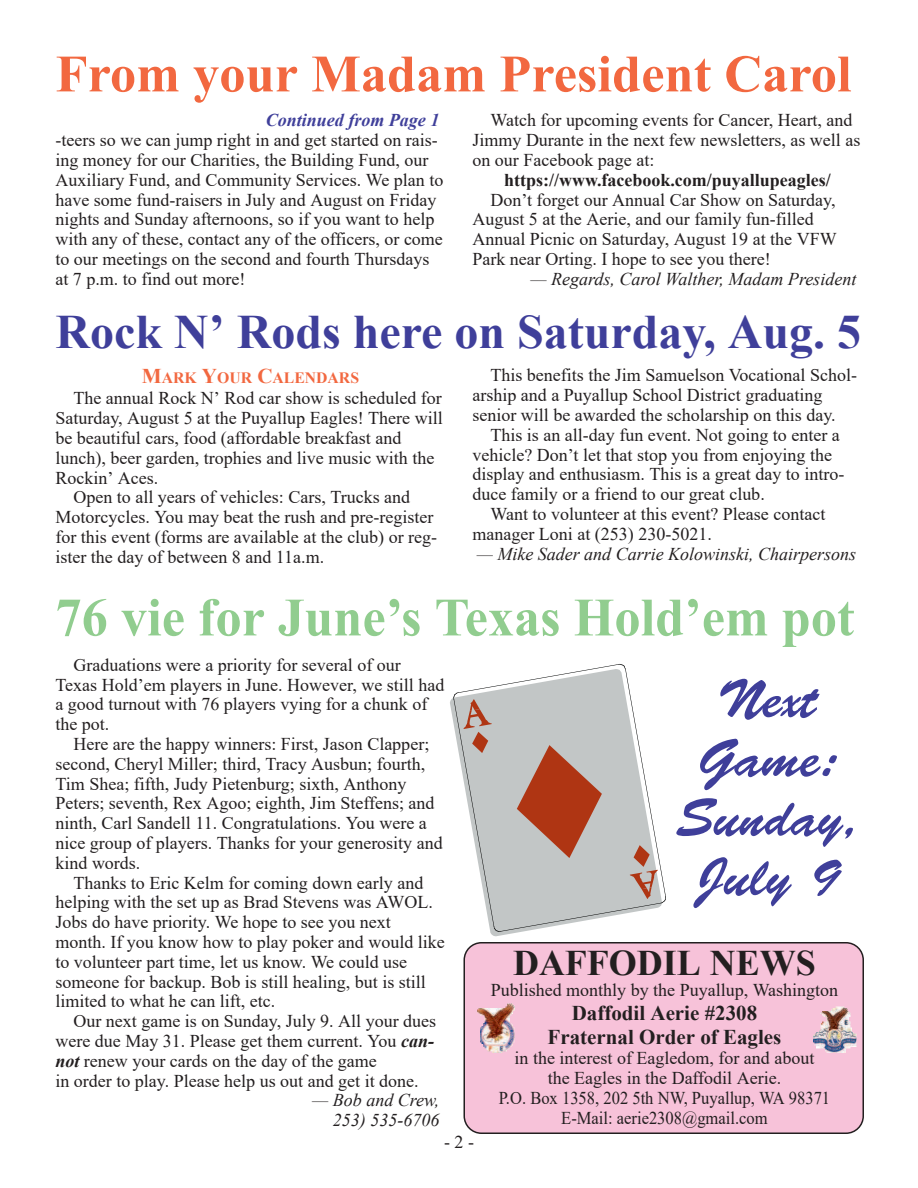
<style>
.page{position:relative;width:918px;height:1188px;background:#fff}
.page>*{position:absolute;margin:0;border:0;box-sizing:border-box;transform-origin:0 0}
.t1{font:700 54px "Times New Roman";color:#91cd8f}
.t2{font:54px/59.4px "Brush Script";color:#3f3f9a;text-align:center}
.t3{font:700 52.5px "Times New Roman";color:#f26840}
.t4{font:700 48px "Times New Roman";color:#3f3f9a}
.t5{font:700 36px "Times New Roman";color:#231f20}
.t6{font:700 21px/24px "Times New Roman";color:#231f20;text-align:center}
.t7{font:18px/19.8px "Times New Roman";color:#231f20}
.t8{font:italic 18px/19.8px "Times New Roman";color:#231f20;text-align:right}
.t9{font:700 18px "Times New Roman";color:#231f20}
.t10{font:italic 700 18px "Times New Roman";color:#3f3f9a}
.t11{font:700 15.75px "Times New Roman";color:#f26840}
.s1{font-size:21px}
.s2{font-weight:700;font-style:italic}
</style>
<div class="page">
<div style="left:464px;top:943px;width:399px;height:190px;background:#f7c2d9;border-radius:17px"></div>
<div style="left:463px;top:942px;width:401px;height:192px;border:2px solid #231f20;border-radius:17px"></div>
<img style="left:477px;top:1004px;width:38px;height:49px">
<img style="left:813px;top:1006px;width:43px;height:47px">
<svg style="left:453px;top:664px;width:213px;height:268px"></svg>
<h2 class="t3" style="left:55px;top:56px;width:798px">From your Madam President Carol</h2>
<p class="t10" style="left:266px;top:114px;width:175px">Continued from Page 1</p>
<p class="t7" style="left:55px;top:132px;width:389px">-teers so we can jump right in and get started on rais&shy;ing money for our Charities, the Building Fund, our Auxiliary Fund, and Community Services. We plan to have some fund-raisers in July and August on Friday nights and Sunday afternoons, so if you want to help with any of these, contact any of the officers, or come to our meetings on the second and fourth Thursdays at 7 p.m. to find out more!</p>
<p class="t7" style="left:473px;top:112px;width:389px;text-indent:18px">Watch for upcoming events for Cancer, Heart, and<br>Jimmy Durante in the next few newsletters, as well as on our Facebook page at:</p>
<p class="t9" style="left:504px;top:174px;width:328px">https://www.facebook.com/puyallupeagles/</p>
<p class="t7" style="left:473px;top:191px;width:366px;text-indent:18px">Donít forget our Annual Car Show on Saturday, August 5 at the Aerie, and our family fun-filled Annual Picnic on Saturday, August 19 at the VFW Park near Orting. I hope to see you there!</p>
<p class="t8" style="left:531px;top:271px;width:327px">ó Regards, Carol Walther, Madam President</p>
<h3 class="t4" style="left:55px;top:315px;width:807px">Rock Ní Rods here on Saturday, Aug. 5</h3>
<p class="t11" style="left:142px;top:373px;width:219px"><span class="s1">M</span>ARK <span class="s1">Y</span>OUR <span class="s1">C</span>ALENDARS</p>
<p class="t7" style="left:73px;top:390px;width:370px">The annual Rock Ní Rod car show is scheduled for</p>
<p class="t7" style="left:55px;top:410px;width:389px">Saturday, August 5 at the Puyallup Eagles! There will</p>
<p class="t7" style="left:55px;top:430px;width:347px">be beautiful cars, food (affordable breakfast and</p>
<p class="t7" style="left:55px;top:450px;width:380px">lunch), beer garden, trophies and live music with the</p>
<p class="t7" style="left:55px;top:469px;width:104px">Rockiní Aces.</p>
<p class="t7" style="left:73px;top:489px;width:338px">Open to all years of vehicles: Cars, Trucks and</p>
<p class="t7" style="left:55px;top:509px;width:380px">Motorcycles. You may beat the rush and pre-register</p>
<p class="t7" style="left:55px;top:529px;width:383px">for this event (forms are available at the club) or reg-</p>
<p class="t7" style="left:55px;top:549px;width:270px">ister the day of between 8 and 11a.m.</p>
<p class="t7" style="left:472px;top:367px;width:386px;text-indent:18px">This benefits the Jim Samuelson Vocational Schol&shy;arship and a Puyallup School District graduating senior will be awarded the scholarship on this day.</p>
<p class="t7" style="left:472px;top:427px;width:373px;text-indent:18px">This is an all-day fun event. Not going to enter a vehicle? Donít let that stop you from enjoying the display and enthusiasm. This is a great day to intro&shy;duce family or a friend to our great club.</p>
<p class="t7" style="left:472px;top:506px;width:354px;text-indent:18px">Want to volunteer at this event? Please contact manager Loni at (253) 230-5021.</p>
<p class="t8" style="left:477px;top:545px;width:381px">ó Mike Sader and Carrie Kolowinski, Chairpersons</p>
<h1 class="t1" style="left:55px;top:599px;width:800px">76 vie for Juneís Texas Holdíem pot</h1>
<h1 class="t2" style="left:676px;top:675px;width:184px">Next<br>Game:<br>Sunday,<br>July 9</h1>
<p class="t7" style="left:55px;top:657px;width:390px;text-indent:18px">Graduations were a priority for several of our Texas Holdíem players in June. However, we still had a good turnout with 76 players vying for a chunk of the pot.</p>
<p class="t7" style="left:55px;top:736px;width:389px;text-indent:18px">Here are the happy winners: First, Jason Clapper; second, Cheryl Miller; third, Tracy Ausbun; fourth, Tim Shea; fifth, Judy Pietenburg; sixth, Anthony Peters; seventh, Rex Agoo; eighth, Jim Steffens; and ninth, Carl Sandell 11. Congratulations. You were a nice group of players. Thanks for your generosity and kind words.</p>
<p class="t7" style="left:55px;top:874px;width:391px;text-indent:18px">Thanks to Eric Kelm for coming down early and helping with the set up as Brad Stevens was AWOL.<br>Jobs do have priority. We hope to see you next month. If you know how to play poker and would like to volunteer part time, let us know. We could use someone for backup. Bob is still healing, but is still limited to what he can lift, etc.</p>
<p class="t7" style="left:55px;top:1013px;width:382px;text-indent:18px">Our next game is on Sunday, July 9. All your dues were due May 31. Please get them current. You <span class="s2">can&shy;not</span> renew your cards on the day of the game<br>in order to play. Please help us out and get it done.</p>
<p class="t8" style="left:312px;top:1092px;width:129px">ó Bob and Crew,<br>253) 535-6706</p>
<h3 class="t5" style="left:513px;top:950px;width:304px">DAFFODIL NEWS</h3>
<p class="t7" style="left:491px;top:982px;width:349px">Published monthly by the Puyallup, Washington</p>
<p class="t6" style="left:548px;top:1003px;width:235px">Daffodil Aerie #2308<br>Fraternal Order of Eagles</p>
<p class="t7" style="left:499px;top:1050px;width:333px;text-align:center">in the interest of Eagledom, for and about<br>the Eagles in the Daffodil Aerie.<br>P.O. Box 1358, 202 5th NW, Puyallup, WA 98371<br>E-Mail: aerie2308@gmail.com</p>
<p class="t7" style="left:444px;top:1134px;width:31px">- 2 -</p>
</div>
